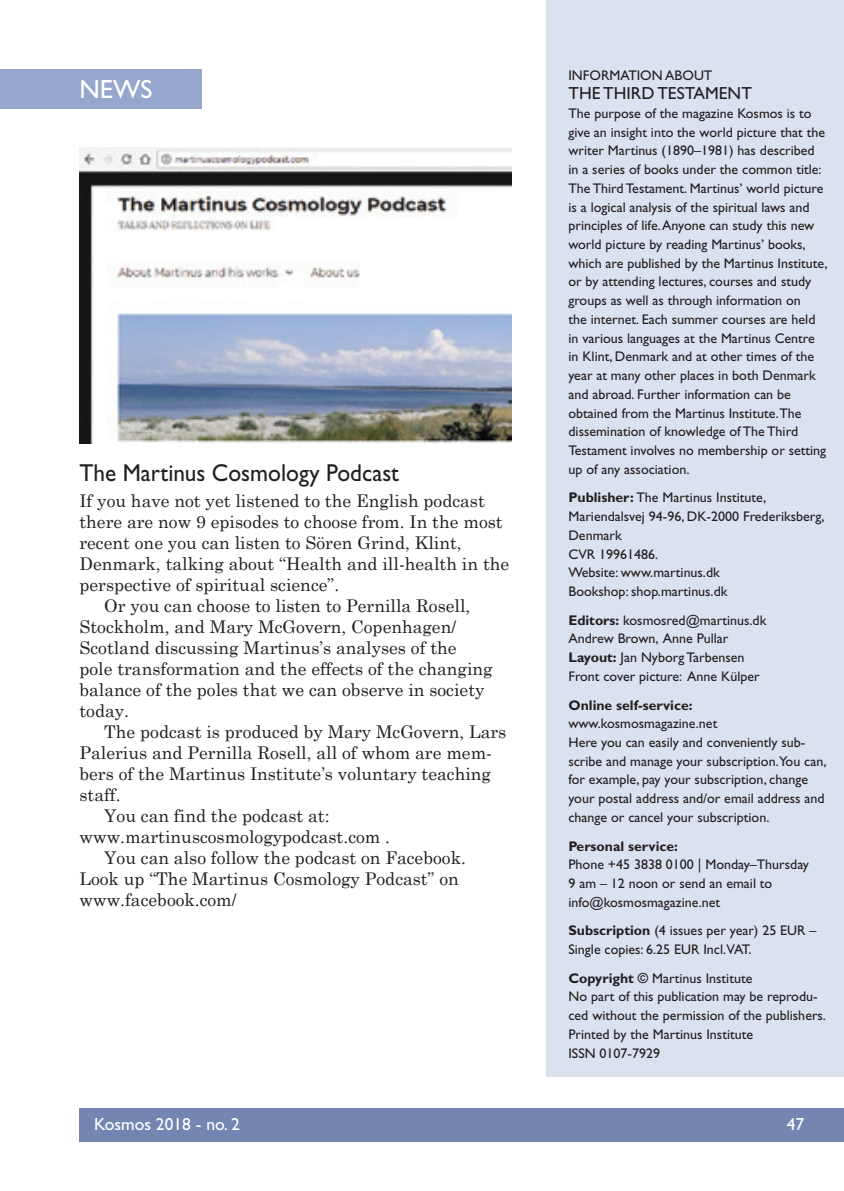
<style>
.page{position:relative;width:844px;height:1191px;background:#fff}
.page>*{position:absolute;margin:0;border:0;box-sizing:border-box;transform-origin:0 0}
.t1{font:26.25px "Gill Sans";color:#fff}
.t2{font:24.5px "Gill Sans";color:#231f20;scale:.95 1}
.t3{font:17.5px "Century Schoolbook";color:#231f20}
.t4{font:17.5px "Gill Sans";color:#fff}
.t5{font:17.5px "Gill Sans";color:#231f20}
.t6{font:14px/18.7px "Gill Sans";color:#231f20}
.t7{font:700 14px "Gill Sans";color:#231f20}
.s1{font-weight:700}
</style>
<div class="page">
<div style="left:79px;top:1107px;width:764px;height:34px;background:#7585b2"></div>
<div style="left:546px;top:0;width:297px;height:1076px;background:#dae1ef"></div>
<div style="left:0;top:69px;width:201px;height:40px;background:#96a7ce"></div>
<img style="left:79px;top:148px;width:432px;height:295px">
<h1 class="t1" style="left:79px;top:74px;width:75px">NEWS</h1>
<h2 class="t2" style="left:79px;top:459px;width:338px">The Martinus Cosmology Podcast</h2>
<p class="t3" style="left:79px;top:486px;width:407px">If you have not yet listened to the English podcast</p>
<p class="t3" style="left:79px;top:507px;width:424px">there are now 9 episodes to choose from. In the most</p>
<p class="t3" style="left:79px;top:528px;width:384px">recent one you can listen to Sören Grind, Klint,</p>
<p class="t3" style="left:79px;top:549px;width:431px">Denmark, talking about “Health and ill-health in the</p>
<p class="t3" style="left:79px;top:570px;width:261px">perspective of spiritual science”.</p>
<p class="t3" style="left:104px;top:591px;width:367px">Or you can choose to listen to Pernilla Rosell,</p>
<p class="t3" style="left:79px;top:612px;width:378px">Stockholm, and Mary McGovern, Copenhagen/</p>
<p class="t3" style="left:79px;top:633px;width:378px">Scotland discussing Martinus’s analyses of the</p>
<p class="t3" style="left:79px;top:654px;width:414px">pole transformation and the effects of the changing</p>
<p class="t3" style="left:79px;top:675px;width:406px">balance of the poles that we can observe in society</p>
<p class="t3" style="left:79px;top:696px;width:51px">today.</p>
<p class="t3" style="left:104px;top:717px;width:403px">The podcast is produced by Mary McGovern, Lars</p>
<p class="t3" style="left:79px;top:738px;width:414px">Palerius and Pernilla Rosell, all of whom are mem-</p>
<p class="t3" style="left:79px;top:759px;width:413px">bers of the Martinus Institute’s voluntary teaching</p>
<p class="t3" style="left:79px;top:780px;width:43px">staff.</p>
<p class="t3" style="left:104px;top:801px;width:227px">You can find the podcast at:</p>
<p class="t3" style="left:79px;top:822px;width:312px">www.martinuscosmologypodcast.com .</p>
<p class="t3" style="left:104px;top:843px;width:363px">You can also follow the podcast on Facebook.</p>
<p class="t3" style="left:79px;top:864px;width:381px">Look up “The Martinus Cosmology Podcast” on</p>
<p class="t3" style="left:79px;top:885px;width:159px">www.facebook.com/</p>
<p class="t6" style="left:568px;top:66px;width:145px">INFORMATION ABOUT</p>
<p class="t5" style="left:568px;top:83px;width:185px">THE THIRD TESTAMENT</p>
<p class="t6" style="left:568px;top:104px;width:260px">The purpose of the magazine Kosmos is to give an insight into the world picture that the writer Martinus (1890–1981) has described in a series of books under the common title:<br>The Third Testament. Martinus’ world picture is a logical analysis of the spiritual laws and principles of life. Anyone can study this new world picture by reading Martinus’ books, which are published by the Martinus Institute, or by attending lectures, courses and study groups as well as through information on<br>the internet. Each summer courses are held in various languages at the Martinus Centre in Klint, Denmark and at other times of the year at many other places in both Denmark and abroad. Further information can be obtained from the Martinus Institute.The dissemination of knowledge of The Third Testament involves no membership or setting up of any association.</p>
<p class="t6" style="left:568px;top:488px;width:257px"><span class="s1">Publisher:</span> The Martinus Institute,<br>Mariendalsvej 94-96, DK-2000 Frederiksberg,<br>Denmark<br>CVR 19961486.<br>Website: www.martinus.dk<br>Bookshop: shop.martinus.dk</p>
<p class="t6" style="left:568px;top:610px;width:199px"><span class="s1">Editors:</span> kosmosred@martinus.dk<br>Andrew Brown, Anne Pullar<br><span class="s1">Layout:</span> Jan Nyborg Tarbensen<br>Front cover picture: Anne Külper</p>
<p class="t7" style="left:568px;top:696px;width:126px">Online self-service:</p>
<p class="t6" style="left:568px;top:714px;width:259px">www.kosmosmagazine.net<br>Here you can easily and conveniently sub&shy;scribe and manage your subscription.You can, for example, pay your subscription, change your postal address and/or email address and change or cancel your subscription.</p>
<p class="t7" style="left:568px;top:837px;width:111px">Personal service:</p>
<p class="t6" style="left:568px;top:855px;width:242px">Phone +45 3838 0100 | Monday–Thursday<br>9 am – 12 noon or send an email to info@kosmosmagazine.net</p>
<p class="t6" style="left:568px;top:921px;width:249px"><span class="s1">Subscription</span> (4 issues per year) 25 EUR –<br>Single copies: 6.25 EUR Incl.VAT.</p>
<p class="t6" style="left:568px;top:968px;width:259px"><span class="s1">Copyright ©</span> Martinus Institute<br>No part of this publication may be reprodu&shy;ced without the permission of the publishers.<br>Printed by the Martinus Institute<br>ISSN 0107-7929</p>
<p class="t4" style="left:94px;top:1114px;width:147px">Kosmos 2018 - no. 2</p>
<p class="t4" style="left:786px;top:1114px;width:19px">47</p>
</div>
